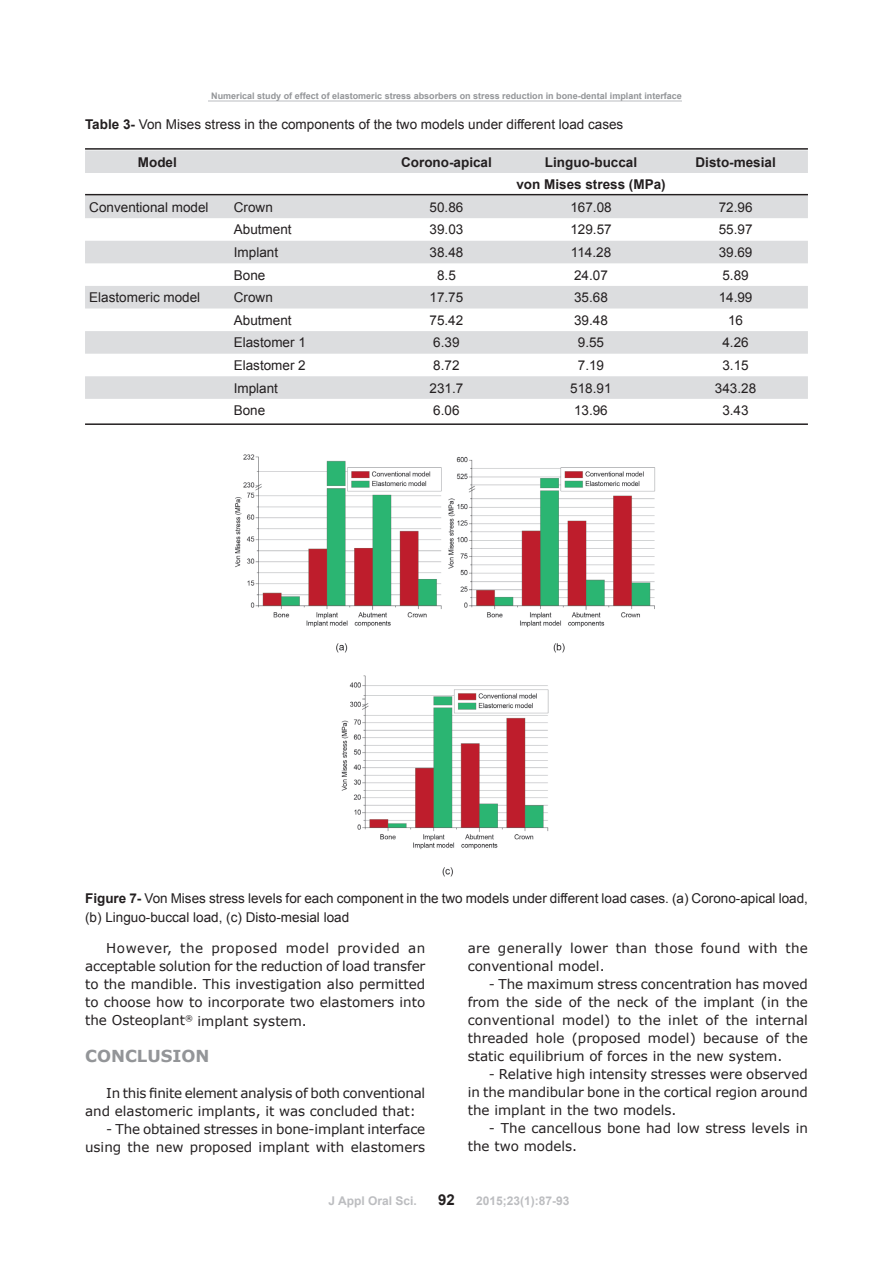
<style>
.page{position:relative;width:893px;height:1263px;background:#fff}
.page>*{position:absolute;margin:0;border:0;box-sizing:border-box;transform-origin:0 0}
.t1{font:700 16.5px "Verdana";color:#939598}
.t2{font:700 15px "Arial";color:#231f20}
.t3{font:13.5px/18px "Verdana";color:#231f20;text-align:justify}
.t4{font:13.5px/19.5px "Arial";color:#231f20}
.t5{font:13.5px/18px "Verdana";letter-spacing:-.02em;color:#231f20}
.t6{font:700 13.5px "Arial";color:#231f20}
.t7{font:13.5px/18px "Verdana";letter-spacing:.02em;color:#231f20}
.t8{font:700 12px "Arial";color:#bcbdc0}
.t9{font:700 9px "Arial";color:#939598}
.s1{font-weight:700}
</style>
<div class="page">
<hr style="left:208px;top:100px;width:474px;height:1px;background:#dcdddf">
<svg style="left:85px;top:150px;width:723px;height:249px;fill:#dcdddf"></svg>
<hr style="left:85px;top:148px;width:723px;height:2px;background:#231f20">
<hr style="left:85px;top:194px;width:723px;height:1px;background:#231f20">
<hr style="left:85px;top:423px;width:723px;height:2px;background:#231f20">
<img style="left:235px;top:454px;width:421px;height:423px">
<p class="t9" style="left:211px;top:89px;width:472px">Numerical study of effect of elastomeric stress absorbers on stress reduction in bone-dental implant interface</p>
<p class="t4" style="left:85px;top:115px;width:540px"><span class="s1">Table 3-</span> Von Mises stress in the components of the two models under different load cases</p>
<p class="t6" style="left:138px;top:153px;width:41px">Model</p>
<p class="t6" style="left:401px;top:153px;width:92px">Corono-apical</p>
<p class="t6" style="left:545px;top:153px;width:94px">Linguo-buccal</p>
<p class="t6" style="left:695px;top:153px;width:82px">Disto-mesial</p>
<p class="t6" style="left:516px;top:175px;width:151px">von Mises stress (MPa)</p>
<p class="t4" style="left:89px;top:197px;width:121px">Conventional model</p>
<p class="t4" style="left:234px;top:197px;width:41px">Crown</p>
<p class="t4" style="left:430px;top:197px;width:35px">50.86</p>
<p class="t4" style="left:570px;top:197px;width:43px">167.08</p>
<p class="t4" style="left:719px;top:197px;width:35px">72.96</p>
<p class="t4" style="left:234px;top:220px;width:59px">Abutment</p>
<p class="t4" style="left:430px;top:220px;width:35px">39.03</p>
<p class="t4" style="left:570px;top:220px;width:43px">129.57</p>
<p class="t4" style="left:719px;top:220px;width:35px">55.97</p>
<p class="t4" style="left:234px;top:243px;width:46px">Implant</p>
<p class="t4" style="left:430px;top:243px;width:35px">38.48</p>
<p class="t4" style="left:571px;top:243px;width:42px">114.28</p>
<p class="t4" style="left:719px;top:243px;width:35px">39.69</p>
<p class="t4" style="left:234px;top:265px;width:33px">Bone</p>
<p class="t4" style="left:437px;top:265px;width:20px">8.5</p>
<p class="t4" style="left:574px;top:265px;width:35px">24.07</p>
<p class="t4" style="left:722px;top:265px;width:28px">5.89</p>
<p class="t4" style="left:89px;top:288px;width:113px">Elastomeric model</p>
<p class="t4" style="left:234px;top:288px;width:41px">Crown</p>
<p class="t4" style="left:430px;top:288px;width:35px">17.75</p>
<p class="t4" style="left:574px;top:288px;width:35px">35.68</p>
<p class="t4" style="left:719px;top:288px;width:35px">14.99</p>
<p class="t4" style="left:234px;top:310px;width:59px">Abutment</p>
<p class="t4" style="left:430px;top:310px;width:35px">75.42</p>
<p class="t4" style="left:574px;top:310px;width:35px">39.48</p>
<p class="t4" style="left:728px;top:310px;width:17px">16</p>
<p class="t4" style="left:234px;top:333px;width:74px">Elastomer 1</p>
<p class="t4" style="left:433px;top:333px;width:28px">6.39</p>
<p class="t4" style="left:578px;top:333px;width:28px">9.55</p>
<p class="t4" style="left:722px;top:333px;width:28px">4.26</p>
<p class="t4" style="left:234px;top:356px;width:74px">Elastomer 2</p>
<p class="t4" style="left:433px;top:356px;width:28px">8.72</p>
<p class="t4" style="left:578px;top:356px;width:28px">7.19</p>
<p class="t4" style="left:722px;top:356px;width:28px">3.15</p>
<p class="t4" style="left:234px;top:378px;width:46px">Implant</p>
<p class="t4" style="left:429px;top:378px;width:35px">231.7</p>
<p class="t4" style="left:570px;top:378px;width:43px">518.91</p>
<p class="t4" style="left:715px;top:378px;width:43px">343.28</p>
<p class="t4" style="left:234px;top:401px;width:33px">Bone</p>
<p class="t4" style="left:433px;top:401px;width:28px">6.06</p>
<p class="t4" style="left:574px;top:401px;width:35px">13.96</p>
<p class="t4" style="left:722px;top:401px;width:28px">3.43</p>
<p class="t4" style="left:85px;top:888px;width:724px"><span class="s1">Figure 7-</span> Von Mises stress levels for each component in the two models under different load cases. (a) Corono-apical load, (b) Linguo-buccal load, (c) Disto-mesial load</p>
<p class="t3" style="left:85px;top:939px;width:342px;text-indent:21px">However, the proposed model provided an acceptable solution for the reduction of load transfer to the mandible. This investigation also permitted to choose how to incorporate two elastomers into the Osteoplant<sup>®</sup> implant system.</p>
<p class="t1" style="left:85px;top:1044px;width:126px">CONCLUSION</p>
<p class="t5" style="left:85px;top:1083px;width:342px;text-indent:21px">In this finite element analysis of both conventional and elastomeric implants, it was concluded that:</p>
<p class="t3" style="left:85px;top:1119px;width:342px;text-align:right">- The obtained stresses in bone-implant interface using the new proposed implant with elastomers</p>
<p class="t7" style="left:468px;top:939px;width:342px">are generally lower than those found with the conventional model.</p>
<p class="t3" style="left:468px;top:975px;width:342px;text-indent:21px">- The maximum stress concentration has moved from the side of the neck of the implant (in the conventional model) to the inlet of the internal threaded hole (proposed model) because of the static equilibrium of forces in the new system.</p>
<p class="t3" style="left:468px;top:1065px;width:342px;text-indent:21px">- Relative high intensity stresses were observed in the mandibular bone in the cortical region around the implant in the two models.</p>
<p class="t3" style="left:468px;top:1119px;width:342px;text-indent:21px">- The cancellous bone had low stress levels in the two models.</p>
<p class="t8" style="left:328px;top:1193px;width:90px">J Appl Oral Sci.</p>
<p class="t2" style="left:438px;top:1190px;width:18px">92</p>
<p class="t8" style="left:476px;top:1193px;width:95px">2015;23(1):87-93</p>
</div>
